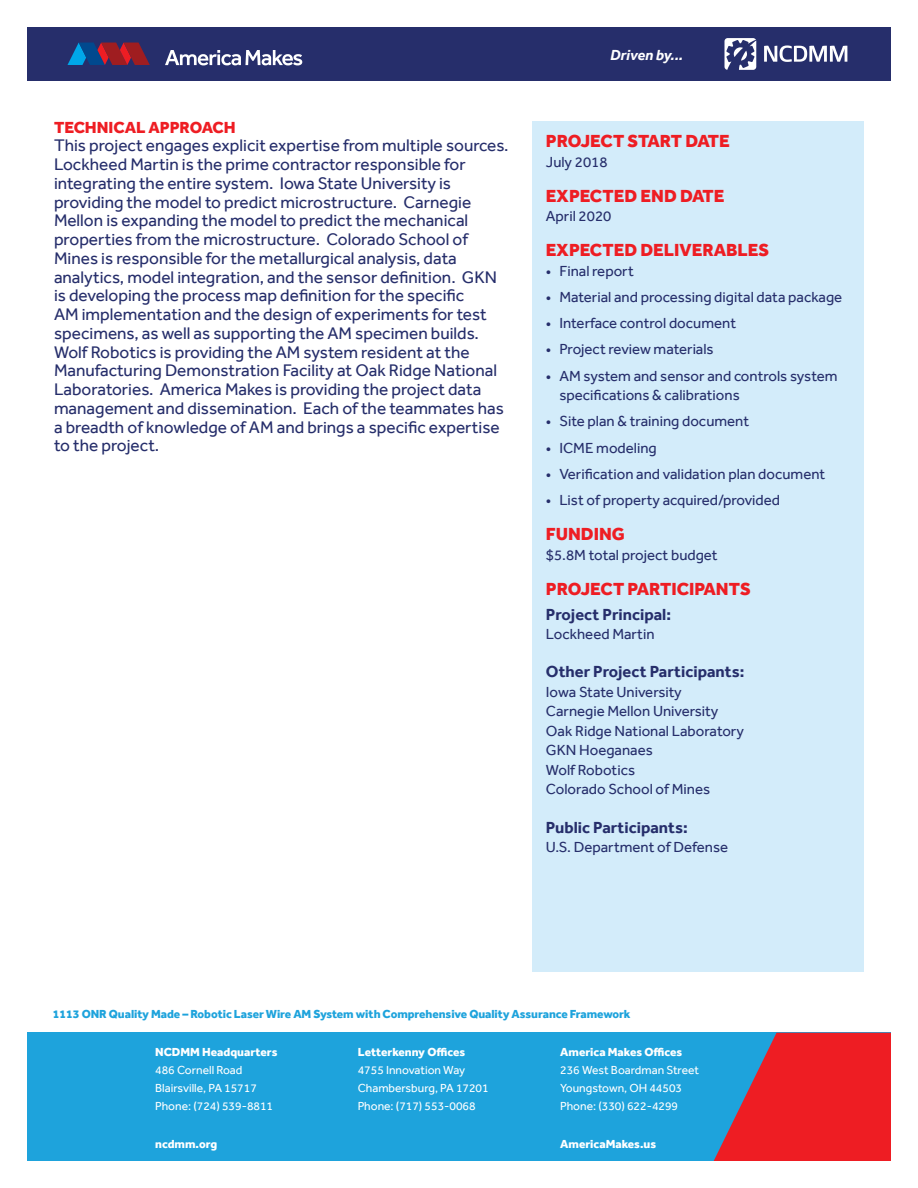
<style>
.page{position:relative;width:918px;height:1188px;background:#fff}
.page>*{position:absolute;margin:0;border:0;box-sizing:border-box;transform-origin:0 0}
.Red_Heading{font:800 18px "Effra";color:#ee1d23}
.Body_Copy{font:17.25px/18.8px "Effra";color:#262e6b}
.Sidebar-Bold_sub_hea{font:700 16.5px "Effra";color:#262e6b}
.t1{font:800 16.5px "Effra";color:#ee1d23}
.Sidebar-Deliverable{font:15px/19.5px "Effra";color:#262e6b}
.Sidebar-Body_copy{font:15px "Effra";color:#262e6b}
.t2{font:italic 700 15px "Effra";color:#fff}
.t3{font:12px/18px "Effra";color:#fff}
.Footer-_LtBlue_Proje{font:800 12px "Effra";letter-spacing:-.005em;color:#1ea3dc}
.t4{font:800 12px "Effra";color:#fff}
</style>
<div class="page">
<div style="left:27px;top:27px;width:864px;height:54px;background:#262e6b"></div>
<div style="left:27px;top:1033px;width:864px;height:128px;background:#1ea3dc"></div>
<svg style="left:714px;top:1033px;width:177px;height:128px"></svg>
<svg style="left:67px;top:43px;width:83px;height:22px"></svg>
<svg style="left:165px;top:50px;width:137px;height:15px"></svg>
<svg style="left:764px;top:45px;width:83px;height:17px"></svg>
<svg style="left:724px;top:38px;width:32px;height:32px"></svg>
<div style="left:532px;top:122px;width:332px;height:850px;background:#d3ecfa"></div>
<p class="t1" style="left:54px;top:117px;width:183px">TECHNICAL APPROACH</p>
<p class="Body_Copy" style="left:54px;top:136px;width:456px">This project engages explicit expertise from multiple sources.<br>Lockheed Martin is the prime contractor responsible for integrating the entire system. Iowa State University is providing the model to predict microstructure. Carnegie Mellon is expanding the model to predict the mechanical properties from the microstructure. Colorado School of Mines is responsible for the metallurgical analysis, data analytics, model integration, and the sensor definition. GKN is developing the process map definition for the specific<br>AM implementation and the design of experiments for test specimens, as well as supporting the AM specimen builds.<br>Wolf Robotics is providing the AM system resident at the Manufacturing Demonstration Facility at Oak Ridge National Laboratories. America Makes is providing the project data management and dissemination. Each of the teammates has a breadth of knowledge of AM and brings a specific expertise to the project.</p>
<p class="t2" style="left:610px;top:46px;width:74px">Driven by...</p>
<p class="Red_Heading" style="left:546px;top:130px;width:185px">PROJECT START DATE</p>
<p class="Sidebar-Body_copy" style="left:546px;top:153px;width:63px">July 2018</p>
<p class="Red_Heading" style="left:546px;top:185px;width:180px">EXPECTED END DATE</p>
<p class="Sidebar-Body_copy" style="left:546px;top:207px;width:67px">April 2020</p>
<p class="Red_Heading" style="left:546px;top:239px;width:225px">EXPECTED DELIVERABLES</p>
<p class="Sidebar-Deliverable" style="left:546px;top:261px;width:89px">• Final report</p>
<p class="Sidebar-Deliverable" style="left:546px;top:287px;width:298px">• Material and processing digital data package</p>
<p class="Sidebar-Deliverable" style="left:546px;top:313px;width:192px">• Interface control document</p>
<p class="Sidebar-Deliverable" style="left:546px;top:340px;width:169px">• Project review materials</p>
<p class="Sidebar-Deliverable" style="left:559px;top:366px;width:280px;text-indent:-14px">• AM system and sensor and controls system specifications &amp; calibrations</p>
<p class="Sidebar-Deliverable" style="left:546px;top:412px;width:205px">• Site plan &amp; training document</p>
<p class="Sidebar-Deliverable" style="left:546px;top:438px;width:112px">• ICME modeling</p>
<p class="Sidebar-Deliverable" style="left:546px;top:464px;width:281px">• Verification and validation plan document</p>
<p class="Sidebar-Deliverable" style="left:546px;top:490px;width:236px">• List of property acquired/provided</p>
<p class="Red_Heading" style="left:546px;top:524px;width:80px">FUNDING</p>
<p class="Sidebar-Body_copy" style="left:546px;top:546px;width:173px">$5.8M total project budget</p>
<p class="Red_Heading" style="left:546px;top:578px;width:206px">PROJECT PARTICIPANTS</p>
<p class="Sidebar-Bold_sub_hea" style="left:546px;top:604px;width:127px">Project Principal:</p>
<p class="Sidebar-Body_copy" style="left:546px;top:625px;width:110px">Lockheed Martin</p>
<p class="Sidebar-Bold_sub_hea" style="left:546px;top:662px;width:200px">Other Project Participants:</p>
<p class="Sidebar-Body_copy" style="left:546px;top:683px;width:137px">Iowa State University</p>
<p class="Sidebar-Body_copy" style="left:546px;top:702px;width:174px">Carnegie Mellon University</p>
<p class="Sidebar-Body_copy" style="left:546px;top:722px;width:200px">Oak Ridge National Laboratory</p>
<p class="Sidebar-Body_copy" style="left:546px;top:741px;width:108px">GKN Hoeganaes</p>
<p class="Sidebar-Body_copy" style="left:546px;top:761px;width:91px">Wolf Robotics</p>
<p class="Sidebar-Body_copy" style="left:546px;top:780px;width:166px">Colorado School of Mines</p>
<p class="Sidebar-Bold_sub_hea" style="left:546px;top:817px;width:143px">Public Participants:</p>
<p class="Sidebar-Body_copy" style="left:546px;top:838px;width:184px">U.S. Department of Defense</p>
<p class="Footer-_LtBlue_Proje" style="left:53px;top:1007px;width:579px">1113 ONR Quality Made – Robotic Laser Wire AM System with Comprehensive Quality Assurance Framework</p>
<p class="t4" style="left:155px;top:1045px;width:124px">NCDMM Headquarters</p>
<p class="t3" style="left:155px;top:1061px;width:119px">486 Cornell Road<br>Blairsville, PA 15717<br>Phone: (724) 539-8811</p>
<p class="t4" style="left:155px;top:1137px;width:64px">ncdmm.org</p>
<p class="t4" style="left:358px;top:1045px;width:109px">Letterkenny Offices</p>
<p class="t3" style="left:358px;top:1061px;width:132px">4755 Innovation Way<br>Chambersburg, PA 17201<br>Phone: (717) 553-0068</p>
<p class="t4" style="left:560px;top:1045px;width:124px">America Makes Offices</p>
<p class="t3" style="left:560px;top:1061px;width:140px">236 West Boardman Street<br>Youngstown, OH 44503<br>Phone: (330) 622-4299</p>
<p class="t4" style="left:560px;top:1137px;width:98px">AmericaMakes.us</p>
</div>
